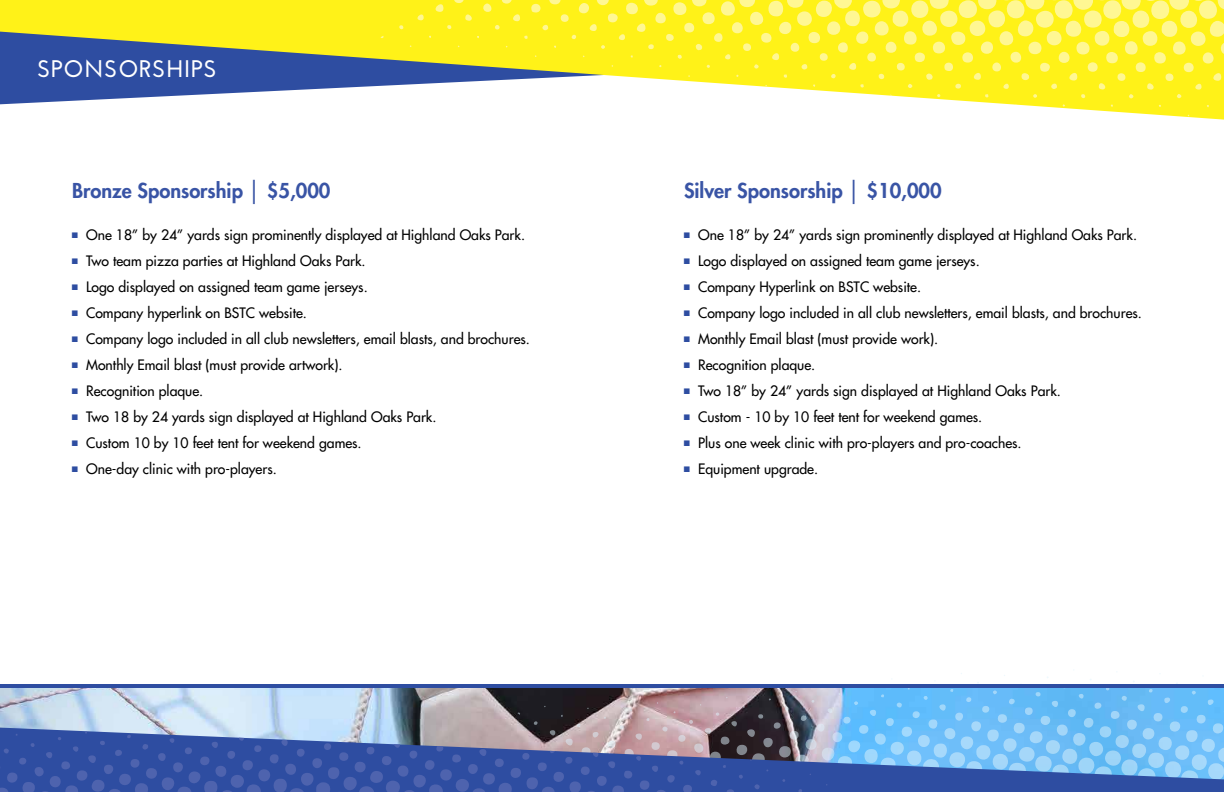
<style>
.page{position:relative;width:1224px;height:792px;background:#fff}
.page>*{position:absolute;margin:0;border:0;box-sizing:border-box;transform-origin:0 0}
.t1{font:700 24px "Josefin Sans";letter-spacing:.025em;color:#fff}
.t2{font:800 20px "Futura LT";color:#3954a5}
.t3{font:14px "Futura LT";color:#000}
.s1{font-family:"Century Gothic";font-weight:700}
.s2{font-family:"Arial Narrow";font-size:12px;color:#2e4da1}
</style>
<div class="page">
<img style="left:0;top:688px;width:517px;height:40px">
<svg style="left:517px;top:673px;width:707px;height:55px"></svg>
<svg style="left:1043px;top:728px;width:181px;height:64px;background:#6ba7e1"></svg>
<svg style="left:0;top:728px;width:1043px;height:64px;background:#546ead"></svg>
<hr style="left:0;top:684px;width:1224px;height:4px;background:#2e4da1">
<svg style="left:0;top:0;width:1224px;height:120px"></svg>
<svg style="left:381px;top:0;width:843px;height:117px;fill:#fff218"></svg>
<h1 class="t1" style="left:37px;top:55px;width:181px">SPONSORSHIPS</h1>
<h2 class="t2" style="left:72px;top:177px;width:260px">Bronze Sponsorship <span class="s1">│</span> $5,000</h2>
<p class="t3" style="left:72px;top:225px;width:455px"><span class="s2">■</span> One 18’’ by 24’’ yards sign prominently displayed at Highland Oaks Park.</p>
<p class="t3" style="left:72px;top:251px;width:295px"><span class="s2">■</span> Two team pizza parties at Highland Oaks Park.</p>
<p class="t3" style="left:72px;top:277px;width:297px"><span class="s2">■</span> Logo displayed on assigned team game jerseys.</p>
<p class="t3" style="left:72px;top:303px;width:237px"><span class="s2">■</span> Company hyperlink on BSTC website.</p>
<p class="t3" style="left:72px;top:329px;width:459px"><span class="s2">■</span> Company logo included in all club newsletters, email blasts, and brochures.</p>
<p class="t3" style="left:72px;top:355px;width:272px"><span class="s2">■</span> Monthly Email blast (must provide artwork).</p>
<p class="t3" style="left:72px;top:381px;width:133px"><span class="s2">■</span> Recognition plaque.</p>
<p class="t3" style="left:72px;top:407px;width:366px"><span class="s2">■</span> Two 18 by 24 yards sign displayed at Highland Oaks Park.</p>
<p class="t3" style="left:72px;top:433px;width:291px"><span class="s2">■</span> Custom 10 by 10 feet tent for weekend games.</p>
<p class="t3" style="left:72px;top:459px;width:206px"><span class="s2">■</span> One-day clinic with pro-players.</p>
<h2 class="t2" style="left:684px;top:177px;width:259px">Silver Sponsorship <span class="s1">│</span> $10,000</h2>
<p class="t3" style="left:684px;top:225px;width:455px"><span class="s2">■</span> One 18’’ by 24’’ yards sign prominently displayed at Highland Oaks Park.</p>
<p class="t3" style="left:684px;top:251px;width:297px"><span class="s2">■</span> Logo displayed on assigned team game jerseys.</p>
<p class="t3" style="left:684px;top:277px;width:239px"><span class="s2">■</span> Company Hyperlink on BSTC website.</p>
<p class="t3" style="left:684px;top:303px;width:459px"><span class="s2">■</span> Company logo included in all club newsletters, email blasts, and brochures.</p>
<p class="t3" style="left:684px;top:329px;width:256px"><span class="s2">■</span> Monthly Email blast (must provide work).</p>
<p class="t3" style="left:684px;top:355px;width:133px"><span class="s2">■</span> Recognition plaque.</p>
<p class="t3" style="left:684px;top:381px;width:378px"><span class="s2">■</span> Two 18’’ by 24’’ yards sign displayed at Highland Oaks Park.</p>
<p class="t3" style="left:684px;top:407px;width:300px"><span class="s2">■</span> Custom - 10 by 10 feet tent for weekend games.</p>
<p class="t3" style="left:684px;top:433px;width:339px"><span class="s2">■</span> Plus one week clinic with pro-players and pro-coaches.</p>
<p class="t3" style="left:684px;top:459px;width:136px"><span class="s2">■</span> Equipment upgrade.</p>
</div>
